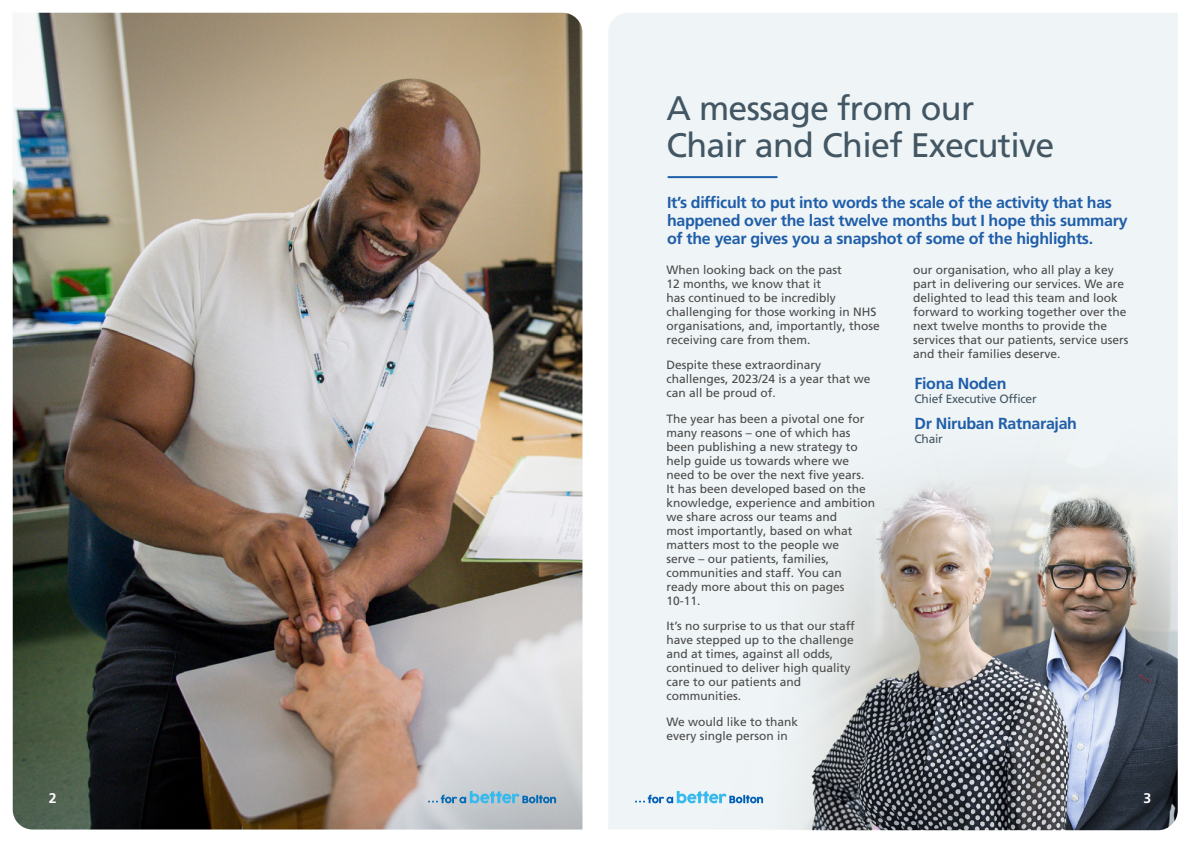
<style>
.page{position:relative;width:1191px;height:842px;background:#fff}
.page>*{position:absolute;margin:0;border:0;box-sizing:border-box;transform-origin:0 0}
.t1{font:34px/37px "Frutiger LT Pro";letter-spacing:-.02em;color:#425663}
.t2{font:700 16px/18px "Frutiger LT Pro";letter-spacing:-.02em;color:#1f5ea9}
.t3{font:700 14px "Frutiger LT Pro";color:#fff}
.t4{font:12px/14px "Frutiger LT Pro";color:#4a4a49}
.t5{font:12px "Frutiger LT Pro";letter-spacing:-.02em;color:#425663}
</style>
<div class="page">
<img style="left:13px;top:13px;width:569px;height:816px">
<svg style="left:428px;top:791px;width:62px;height:12px"></svg>
<div style="left:608px;top:13px;width:570px;height:803px;background:#eff4f6"></div>
<hr style="left:668px;top:176px;width:109px;height:2px;background:#1f5ea9">
<img style="left:490px;top:347px;width:687px;height:483px">
<p class="t3" style="left:49px;top:790px;width:9px">2</p>
<h1 class="t1" style="left:666px;top:90px;width:390px">A message from our<br>Chair and Chief Executive</h1>
<h2 class="t2" style="left:667px;top:194px;width:462px">It’s difficult to put into words the scale of the activity that has happened over the last twelve months but I hope this summary of the year gives you a snapshot of some of the highlights.</h2>
<p class="t4" style="left:913px;top:263px;width:217px">our organisation, who all play a key part in delivering our services. We are delighted to lead this team and look forward to working together over the next twelve months to provide the services that our patients, service users and their families deserve.</p>
<p class="t4" style="left:666px;top:263px;width:215px">When looking back on the past<br>12 months, we know that it<br>has continued to be incredibly challenging for those working in NHS organisations, and, importantly, those receiving care from them.</p>
<p class="t4" style="left:666px;top:358px;width:206px">Despite these extraordinary challenges, 2023/24 is a year that we can all be proud of.</p>
<p class="t4" style="left:666px;top:412px;width:210px">The year has been a pivotal one for many reasons – one of which has been publishing a new strategy to help guide us towards where we need to be over the next five years.<br>It has been developed based on the knowledge, experience and ambition we share across our teams and<br>most importantly, based on what matters most to the people we<br>serve – our patients, families, communities and staff. You can ready more about this on pages<br>10-11.</p>
<p class="t4" style="left:666px;top:619px;width:190px">It’s no surprise to us that our staff have stepped up to the challenge and at times, against all odds, continued to deliver high quality care to our patients and communities.</p>
<p class="t4" style="left:666px;top:714px;width:133px">We would like to thank every single person in</p>
<h2 class="t2" style="left:914px;top:374px;width:93px">Fiona Noden</h2>
<p class="t5" style="left:914px;top:391px;width:124px">Chief Executive Officer</p>
<h2 class="t2" style="left:914px;top:414px;width:164px">Dr Niruban Ratnarajah</h2>
<p class="t5" style="left:914px;top:431px;width:30px">Chair</p>
<p class="t3" style="left:1143px;top:790px;width:9px">3</p>
</div>
